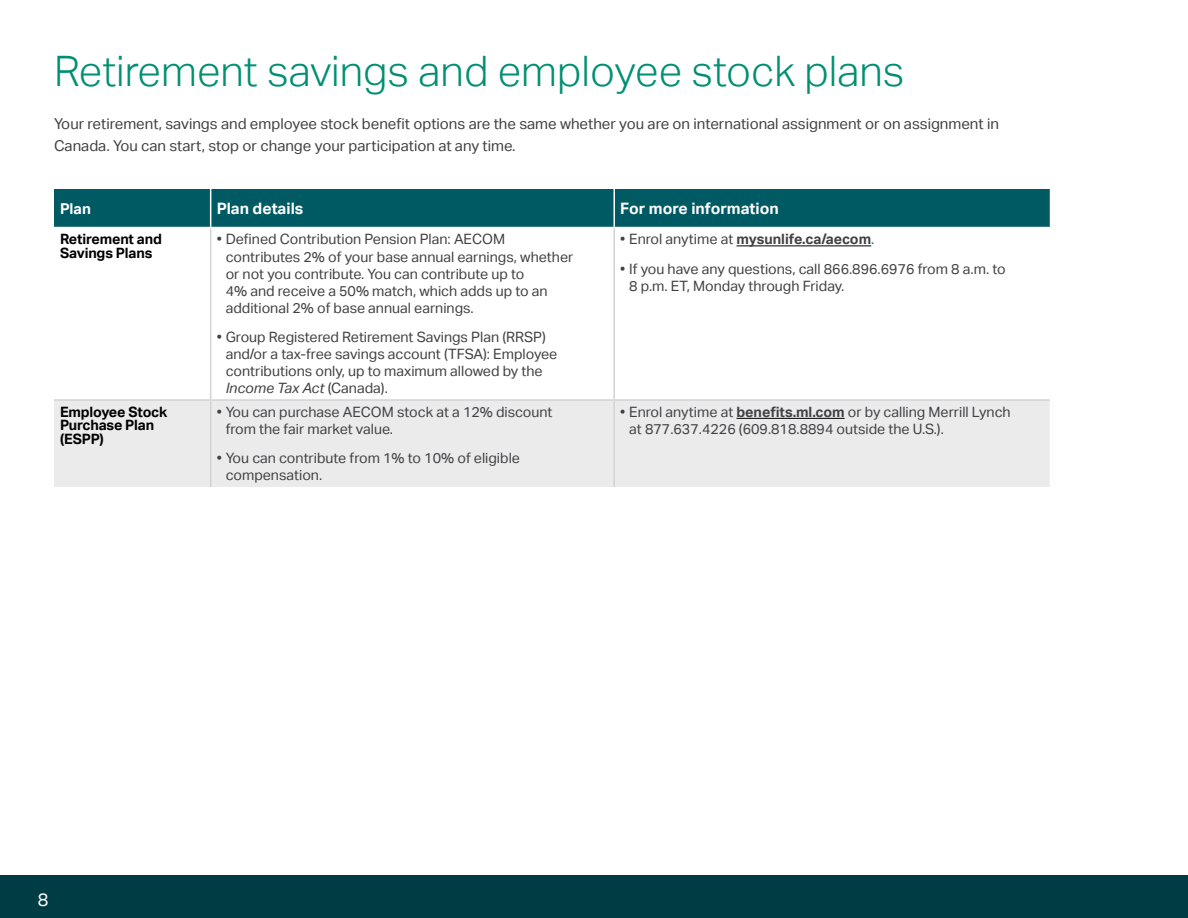
<style>
.page{position:relative;width:1188px;height:918px;background:#fff}
.page>*{position:absolute;margin:0;border:0;box-sizing:border-box;transform-origin:0 0}
.t1{font:300 42px "AECOM Sans";color:#008f72}
.t2{font:18px "AECOM Sans";color:#fff}
.t3{font:700 15.75px "AECOM Sans";color:#fff}
.t4{font:15px/22.5px "AECOM Sans";color:#414042}
.t5{font:700 15px "AECOM Sans";color:#fff}
.t6{font:14.25px/17.1px "AECOM Sans";color:#414042}
.t7{font:700 14.25px/13.5px "AECOM Sans";letter-spacing:-.01em;color:#000}
.t8{font:700 14.25px "AECOM Sans";color:#414042}
.s1{font-style:italic}
.s2{font-weight:400}
.s3{font-weight:400;color:#006f9a}
.s4{font-weight:700}
</style>
<div class="page">
<div style="left:54px;top:189px;width:996px;height:38px;background:#005a63"></div>
<div style="left:54px;top:401px;width:996px;height:86px;background:#ebebec"></div>
<hr style="left:210px;top:228px;width:1px;height:171px;background:#d1d3d4">
<hr style="left:614px;top:228px;width:1px;height:171px;background:#d1d3d4">
<hr style="left:54px;top:399px;width:157px;height:2px;background:#d1d3d4">
<hr style="left:211px;top:399px;width:403px;height:2px;background:#d1d3d4">
<hr style="left:614px;top:399px;width:436px;height:2px;background:#d1d3d4">
<hr style="left:210px;top:401px;width:1px;height:86px;background:#d1d3d4">
<hr style="left:614px;top:401px;width:1px;height:86px;background:#d1d3d4">
<hr style="left:210px;top:189px;width:1px;height:38px;background:#fff">
<hr style="left:614px;top:189px;width:1px;height:38px;background:#fff">
<hr style="left:736px;top:245px;width:135px;height:1px;background:#000">
<hr style="left:736px;top:418px;width:109px;height:1px;background:#000">
<div style="left:0;top:876px;width:1188px;height:42px;background:#003c44"></div>
<h1 class="t1" style="left:54px;top:47px;width:852px">Retirement savings and employee stock plans</h1>
<p class="t4" style="left:54px;top:112px;width:947px">Your retirement, savings and employee stock benefit options are the same whether you are on international assignment or on assignment in<br>Canada. You can start, stop or change your participation at any time.</p>
<p class="t5" style="left:60px;top:200px;width:32px">Plan</p>
<p class="t3" style="left:217px;top:199px;width:88px">Plan details</p>
<p class="t3" style="left:620px;top:199px;width:160px">For more information</p>
<p class="t7" style="left:60px;top:233px;width:103px">Retirement and<br>Savings Plans</p>
<p class="t6" style="left:226px;top:231px;width:349px;text-indent:-9px">• Defined Contribution Pension Plan: AECOM contributes 2% of your base annual earnings, whether or not you contribute. You can contribute up to<br>4% and receive a 50% match, which adds up to an additional 2% of base annual earnings.</p>
<p class="t6" style="left:226px;top:329px;width:333px;text-indent:-9px">• Group Registered Retirement Savings Plan (RRSP) and/or a tax-free savings account (TFSA): Employee contributions only, up to maximum allowed by the <span class="s1">Income Tax Act</span> (Canada).</p>
<p class="t8" style="left:620px;top:231px;width:256px"><span class="s2">• Enrol anytime at</span> mysunlife.ca/aecom<span class="s3">.</span></p>
<p class="t6" style="left:629px;top:260px;width:378px;text-indent:-9px">• If you have any questions, call 866.896.6976 from 8 a.m. to<br>8 p.m. ET, Monday through Friday.</p>
<p class="t7" style="left:60px;top:405px;width:109px">Employee Stock<br>Purchase Plan (ESPP)</p>
<p class="t6" style="left:226px;top:403px;width:328px;text-indent:-9px">• You can purchase AECOM stock at a 12% discount from the fair market value.</p>
<p class="t6" style="left:226px;top:450px;width:296px;text-indent:-9px">• You can contribute from 1% to 10% of eligible compensation.</p>
<p class="t6" style="left:629px;top:403px;width:383px;text-indent:-9px">• Enrol anytime at <span class="s4">benefits.ml.com</span> or by calling Merrill Lynch at 877.637.4226 (609.818.8894 outside the U.S.).</p>
<p class="t2" style="left:38px;top:889px;width:12px">8</p>
</div>
